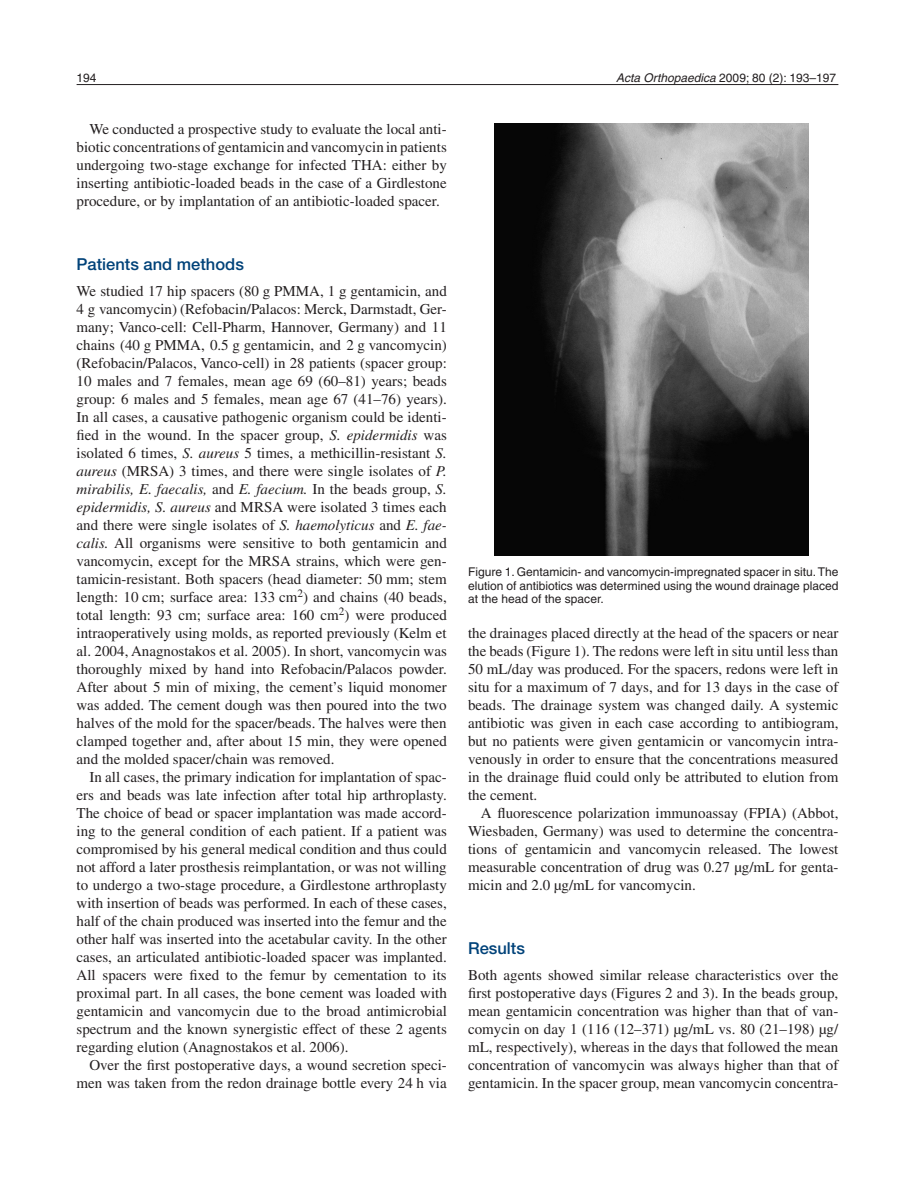
<style>
.page{position:relative;width:915px;height:1191px;background:#fff}
.page>*{position:absolute;margin:0;border:0;box-sizing:border-box;transform-origin:0 0}
._2-Rubrik{font:500 16.5px "Helvetica Neue";color:#004279}
._5-Brödtext{font:15px/18px "Times";color:#231f20;text-align:justify}
._4-Brödstart{font:15px/18px "Times";color:#231f20;text-align:justify}
._6-Figurtext{font:12px/13.5px "Helvetica";color:#231f20;text-align:justify}
.s1{font-style:italic}
</style>
<div class="page">
<hr style="left:77px;top:84px;width:761px;height:1px;background:#231f20">
<img style="left:495px;top:124px;width:313px;height:431px">
<p class="_6-Figurtext" style="left:77px;top:71px;width:22px">194</p>
<p class="_6-Figurtext" style="left:615px;top:71px;width:222px"><span class="s1">Acta Orthopaedica</span> 2009; 80 (2): 193–197</p>
<p class="_5-Brödtext" style="left:77px;top:119px;width:371px;text-indent:13px">We conducted a prospective study to evaluate the local anti&shy;biotic concentrations of gentamicin and vancomycin in patients undergoing two-stage exchange for infected THA: either by inserting antibiotic-loaded beads in the case of a Girdlestone procedure, or by implantation of an antibiotic-loaded spacer.</p>
<p class="_2-Rubrik" style="left:77px;top:254px;width:169px">Patients and methods</p>
<p class="_4-Brödstart" style="left:77px;top:281px;width:371px">We studied 17 hip spacers (80 g PMMA, 1 g gentamicin, and 4 g vancomycin) (Refobacin/Palacos: Merck, Darmstadt, Ger&shy;many; Vanco-cell: Cell-Pharm, Hannover, Germany) and 11 chains (40 g PMMA, 0.5 g gentamicin, and 2 g vancomycin) (Refobacin/Palacos, Vanco-cell) in 28 patients (spacer group:<br>10 males and 7 females, mean age 69 (60–81) years; beads group: 6 males and 5 females, mean age 67 (41–76) years).<br>In all cases, a causative pathogenic organism could be identi&shy;fied in the wound. In the spacer group, <span class="s1">S. epidermidis</span> was isolated 6 times, <span class="s1">S. aureus</span> 5 times, a methicillin-resistant <span class="s1">S. aureus</span> (MRSA) 3 times, and there were single isolates of <span class="s1">P. mirabilis, E. faecalis,</span> and <span class="s1">E. faecium.</span> In the beads group, <span class="s1">S. epidermidis, S. aureus</span> and MRSA were isolated 3 times each and there were single isolates of <span class="s1">S. haemolyticus</span> and <span class="s1">E. fae&shy;calis.</span> All organisms were sensitive to both gentamicin and vancomycin, except for the MRSA strains, which were gen&shy;tamicin-resistant. Both spacers (head diameter: 50 mm; stem length: 10 cm; surface area: 133 cm<sup>2</sup>) and chains (40 beads, total length: 93 cm; surface area: 160 cm<sup>2</sup>) were produced intraoperatively using molds, as reported previously (Kelm et al. 2004, Anagnostakos et al. 2005). In short, vancomycin was thoroughly mixed by hand into Refobacin/Palacos powder.<br>After about 5 min of mixing, the cement’s liquid monomer was added. The cement dough was then poured into the two halves of the mold for the spacer/beads. The halves were then clamped together and, after about 15 min, they were opened and the molded spacer/chain was removed.</p>
<p class="_5-Brödtext" style="left:77px;top:767px;width:371px;text-indent:13px">In all cases, the primary indication for implantation of spac&shy;ers and beads was late infection after total hip arthroplasty.<br>The choice of bead or spacer implantation was made accord&shy;ing to the general condition of each patient. If a patient was compromised by his general medical condition and thus could not afford a later prosthesis reimplantation, or was not willing to undergo a two-stage procedure, a Girdlestone arthroplasty with insertion of beads was performed. In each of these cases, half of the chain produced was inserted into the femur and the other half was inserted into the acetabular cavity. In the other cases, an articulated antibiotic-loaded spacer was implanted.<br>All spacers were fixed to the femur by cementation to its proximal part. In all cases, the bone cement was loaded with gentamicin and vancomycin due to the broad antimicrobial spectrum and the known synergistic effect of these 2 agents regarding elution (Anagnostakos et al. 2006).</p>
<p class="_5-Brödtext" style="left:77px;top:1055px;width:371px;text-align:right">Over the first postoperative days, a wound secretion speci&shy;men was taken from the redon drainage bottle every 24 h via</p>
<p class="_6-Figurtext" style="left:468px;top:565px;width:371px">Figure 1. Gentamicin- and vancomycin-impregnated spacer in situ. The elution of antibiotics was determined using the wound drainage placed at the head of the spacer.</p>
<p class="_5-Brödtext" style="left:468px;top:623px;width:371px">the drainages placed directly at the head of the spacers or near the beads (Figure 1). The redons were left in situ until less than 50 mL/day was produced. For the spacers, redons were left in situ for a maximum of 7 days, and for 13 days in the case of beads. The drainage system was changed daily. A systemic antibiotic was given in each case according to antibiogram, but no patients were given gentamicin or vancomycin intra&shy;venously in order to ensure that the concentrations measured in the drainage fluid could only be attributed to elution from the cement.</p>
<p class="_5-Brödtext" style="left:468px;top:803px;width:371px;text-indent:13px">A fluorescence polarization immunoassay (FPIA) (Abbot, Wiesbaden, Germany) was used to determine the concentra&shy;tions of gentamicin and vancomycin released. The lowest measurable concentration of drug was 0.27 µg/mL for genta&shy;micin and 2.0 µg/mL for vancomycin.</p>
<p class="_2-Rubrik" style="left:468px;top:938px;width:58px">Results</p>
<p class="_4-Brödstart" style="left:468px;top:965px;width:371px">Both agents showed similar release characteristics over the first postoperative days (Figures 2 and 3). In the beads group, mean gentamicin concentration was higher than that of van&shy;comycin on day 1 (116 (12–371) µg/mL vs. 80 (21–198) µg/ mL, respectively), whereas in the days that followed the mean concentration of vancomycin was always higher than that of gentamicin. In the spacer group, mean vancomycin concentra-</p>
</div>
